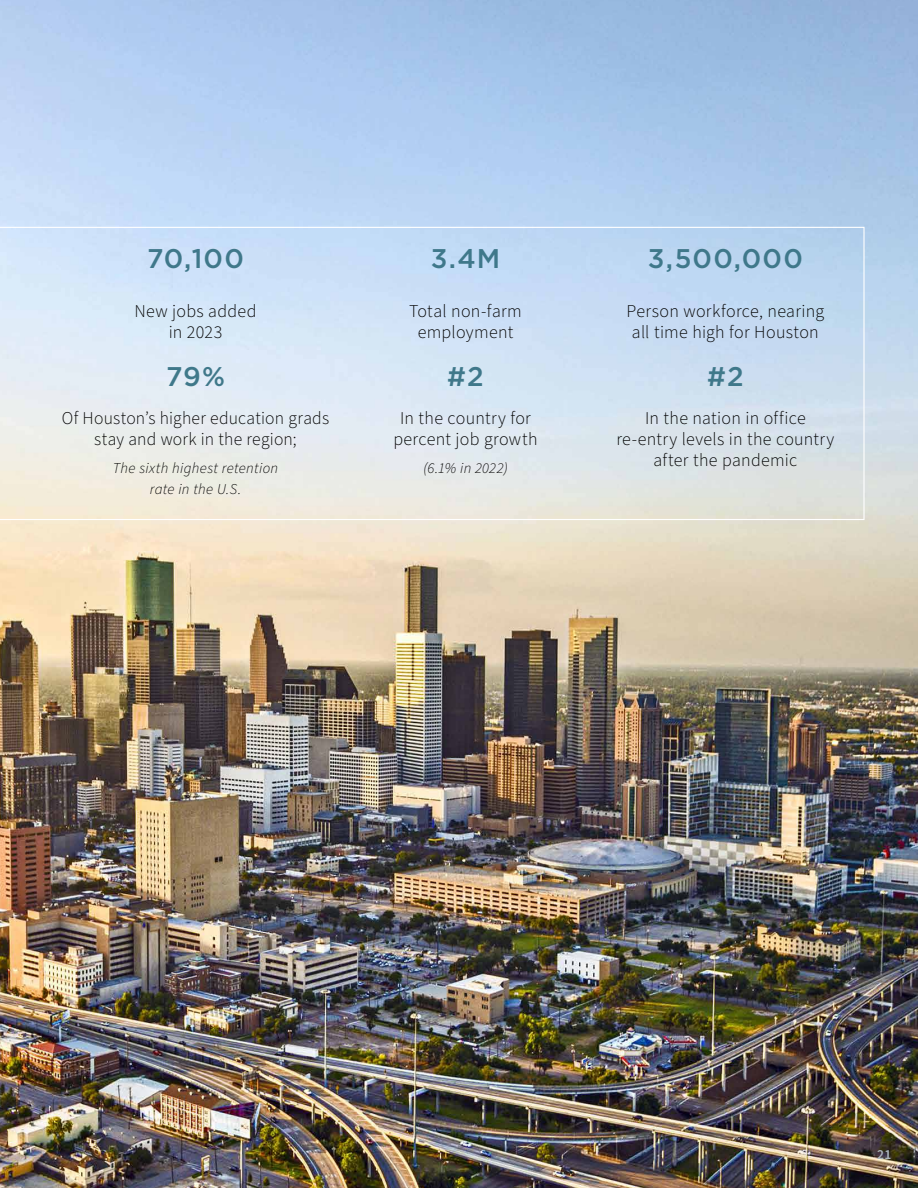
<style>
.page{position:relative;width:918px;height:1188px;background:#fff}
.page>*{position:absolute;margin:0;border:0;box-sizing:border-box;transform-origin:0 0}
.t1{font:500 27px "Gotham";letter-spacing:.045em;color:#3f788a}
.t2{font:300 18px/21px "Source Sans Pro";letter-spacing:.015em;color:#000;text-align:center}
.t3{font:italic 300 15px/21px "Source Sans Pro";letter-spacing:.02em;color:#000;text-align:center}
.t4{font:600 13.5px "Source Sans Pro";color:#acb5bf}
</style>
<div class="page">
<img style="left:0;top:0;width:918px;height:1188px">
<svg style="left:0;top:227px;width:865px;height:293px;background:#d7e3ef"></svg>
<h1 class="t1" style="left:147px;top:241px;width:98px">70,100</h1>
<h1 class="t1" style="left:431px;top:241px;width:71px">3.4M</h1>
<h1 class="t1" style="left:648px;top:241px;width:157px">3,500,000</h1>
<p class="t2" style="left:135px;top:301px;width:123px">New jobs added in 2023</p>
<p class="t2" style="left:409px;top:301px;width:114px">Total non-farm employment</p>
<p class="t2" style="left:627px;top:301px;width:199px">Person workforce, nearing all time high for Houston</p>
<h1 class="t1" style="left:166px;top:359px;width:60px">79%</h1>
<h1 class="t1" style="left:447px;top:359px;width:38px">#2</h1>
<h1 class="t1" style="left:707px;top:359px;width:38px">#2</h1>
<p class="t2" style="left:62px;top:409px;width:269px">Of Houston’s higher education grads stay and work in the region;</p>
<p class="t3" style="left:113px;top:458px;width:167px">The sixth highest retention rate in the U.S.</p>
<p class="t2" style="left:393px;top:409px;width:146px">In the country for percent job growth</p>
<p class="t3" style="left:423px;top:458px;width:86px">(6.1% in 2022)</p>
<p class="t2" style="left:616px;top:409px;width:220px">In the nation in office re-entry levels in the country after the pandemic</p>
<p class="t4" style="left:877px;top:1145px;width:16px">21</p>
</div>
